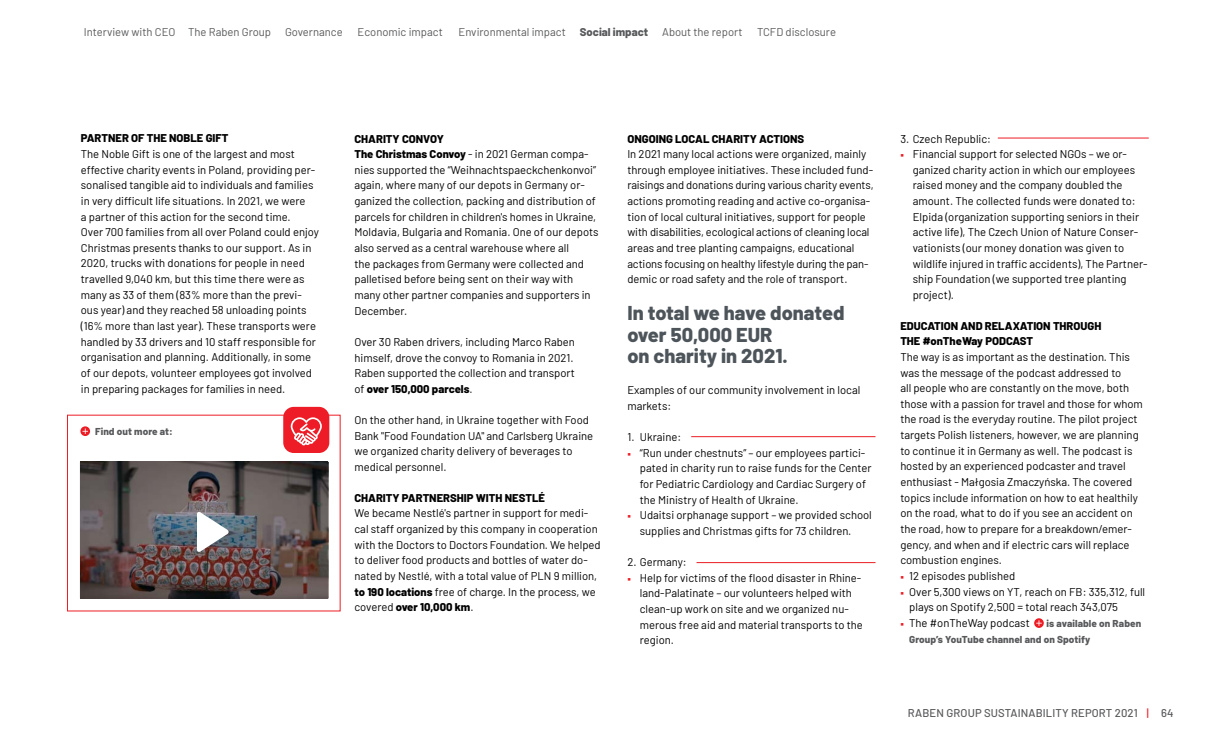
<style>
.page{position:relative;width:1230px;height:745px;background:#fff}
.page>*{position:absolute;margin:0;border:0;box-sizing:border-box;transform-origin:0 0}
.t1{font:800 20px/21.2px "Barlow";color:#4d555b}
.t2{font:11.25px/15.6px "Barlow";color:#000}
.t3{font:800 11.25px/15.6px "Barlow";color:#000}
.t4{font:11.25px "Barlow";color:#58595b}
.t5{font:500 11.25px "Barlow";letter-spacing:.01em;color:#58595b}
.t6{font:800 10px/15.6px "Barlow";letter-spacing:.01em;color:#58595b}
.s1{font-weight:800}
.s2{font-family:"Garamond Premr Pro";color:#ed1c24}
.s3{color:#ed1c24}
</style>
<div class="page">
<svg style="left:80px;top:426px;width:10px;height:10px"></svg>
<svg style="left:82px;top:428px;width:6px;height:5px"></svg>
<svg style="left:283px;top:406px;width:46px;height:46px"></svg>
<img style="left:80px;top:461px;width:248px;height:137px">
<svg style="left:1034px;top:618px;width:9px;height:9px"></svg>
<svg style="left:1036px;top:620px;width:5px;height:5px"></svg>
<hr style="left:691px;top:436px;width:184px;height:1px;background:#ed1c24">
<hr style="left:696px;top:562px;width:179px;height:1px;background:#ed1c24">
<hr style="left:997px;top:138px;width:151px;height:1px;background:#ed1c24">
<p class="t4" style="left:84px;top:24px;width:260px">Interview with CEO The Raben Group Governance</p>
<p class="t4" style="left:357px;top:24px;width:87px">Economic impact</p>
<p class="t4" style="left:458px;top:24px;width:285px">Environmental impact <span class="s1">Social impact</span> About the report</p>
<p class="t4" style="left:757px;top:24px;width:80px">TCFD disclosure</p>
<p class="t3" style="left:81px;top:130px;width:149px">PARTNER OF THE NOBLE GIFT</p>
<p class="t2" style="left:81px;top:145px;width:239px">The Noble Gift is one of the largest and most effective charity events in Poland, providing per&shy;sonalised tangible aid to individuals and families in very difficult life situations. In 2021, we were<br>a partner of this action for the second time.<br>Over 700 families from all over Poland could enjoy Christmas presents thanks to our support. As in 2020, trucks with donations for people in need travelled 9,040 km, but this time there were as many as 33 of them (83% more than the previ&shy;ous year) and they reached 58 unloading points (16% more than last year). These transports were handled by 33 drivers and 10 staff responsible for organisation and planning. Additionally, in some of our depots, volunteer employees got involved in preparing packages for families in need.</p>
<p class="t6" style="left:95px;top:422px;width:79px">Find out more at:</p>
<p class="t2" style="left:354px;top:130px;width:246px"><span class="s1">CHARITY CONVOY<br>The Christmas Convoy</span> - in 2021 German compa&shy;nies supported the “Weihnachtspaeckchenkonvoi” again, where many of our depots in Germany or&shy;ganized the collection, packing and distribution of parcels for children in children's homes in Ukraine, Moldavia, Bulgaria and Romania. One of our depots also served as a central warehouse where all<br>the packages from Germany were collected and palletised before being sent on their way with many other partner companies and supporters in December.</p>
<p class="t2" style="left:354px;top:333px;width:222px">Over 30 Raben drivers, including Marco Raben himself, drove the convoy to Romania in 2021.<br>Raben supported the collection and transport of <span class="s1">over 150,000 parcels</span>.</p>
<p class="t2" style="left:354px;top:411px;width:240px">On the other hand, in Ukraine together with Food Bank "Food Foundation UA" and Carlsberg Ukraine we organized charity delivery of beverages to medical personnel.</p>
<p class="t3" style="left:354px;top:489px;width:192px">CHARITY PARTNERSHIP WITH NESTLÉ</p>
<p class="t2" style="left:354px;top:504px;width:248px">We became Nestlé's partner in support for medi&shy;cal staff organized by this company in cooperation with the Doctors to Doctors Foundation. We helped to deliver food products and bottles of water do&shy;nated by Nestlé, with a total value of PLN 9 million, <span class="s1">to 190 locations</span> free of charge. In the process, we covered <span class="s1">over 10,000 km</span>.</p>
<p class="t3" style="left:627px;top:130px;width:178px">ONGOING LOCAL CHARITY ACTIONS</p>
<p class="t2" style="left:627px;top:146px;width:248px">In 2021 many local actions were organized, mainly through employee initiatives. These included fund&shy;raisings and donations during various charity events, actions promoting reading and active co-organisa&shy;tion of local cultural initiatives, support for people with disabilities, ecological actions of cleaning local areas and tree planting campaigns, educational actions focusing on healthy lifestyle during the pan&shy;demic or road safety and the role of transport.</p>
<h1 class="t1" style="left:627px;top:301px;width:219px">In total we have donated over 50,000 EUR<br>on charity in 2021.</h1>
<p class="t2" style="left:627px;top:381px;width:235px">Examples of our community involvement in local markets:</p>
<p class="t2" style="left:627px;top:428px;width:55px">1. Ukraine:</p>
<p class="t2" style="left:640px;top:444px;width:233px;text-indent:-12px"><span class="s2">■</span> “Run under chestnuts” – our employees partici&shy;pated in charity run to raise funds for the Center for Pediatric Cardiology and Cardiac Surgery of the Ministry of Health of Ukraine.</p>
<p class="t2" style="left:640px;top:506px;width:234px;text-indent:-12px"><span class="s2">■</span> Udaitsi orphanage support – we provided school supplies and Christmas gifts for 73 children.</p>
<p class="t2" style="left:627px;top:553px;width:61px">2. Germany:</p>
<p class="t2" style="left:640px;top:569px;width:225px;text-indent:-12px"><span class="s2">■</span> Help for victims of the flood disaster in Rhine&shy;land-Palatinate – our volunteers helped with clean-up work on site and we organized nu&shy;merous free aid and material transports to the region.</p>
<p class="t2" style="left:900px;top:130px;width:92px">3. Czech Republic:</p>
<p class="t2" style="left:912px;top:146px;width:236px;text-indent:-12px"><span class="s2">■</span> Financial support for selected NGOs – we or&shy;ganized charity action in which our employees raised money and the company doubled the amount. The collected funds were donated to:<br>Elpida (organization supporting seniors in their active life), The Czech Union of Nature Conser&shy;vationists (our money donation was given to wildlife injured in traffic accidents), The Partner&shy;ship Foundation (we supported tree planting project).</p>
<p class="t3" style="left:900px;top:317px;width:202px">EDUCATION AND RELAXATION THROUGH<br>THE #onTheWay PODCAST</p>
<p class="t2" style="left:900px;top:348px;width:244px">The way is as important as the destination. This was the message of the podcast addressed to<br>all people who are constantly on the move, both those with a passion for travel and those for whom the road is the everyday routine. The pilot project targets Polish listeners, however, we are planning to continue it in Germany as well. The podcast is hosted by an experienced podcaster and travel enthusiast - Małgosia Zmaczyńska. The covered topics include information on how to eat healthily on the road, what to do if you see an accident on the road, how to prepare for a breakdown/emer&shy;gency, and when and if electric cars will replace combustion engines.</p>
<p class="t2" style="left:900px;top:567px;width:116px"><span class="s2">■</span> 12 episodes published</p>
<p class="t2" style="left:909px;top:583px;width:237px;text-indent:-9px"><span class="s2">■</span> Over 5,300 views on YT, reach on FB: 335,312, full plays on Spotify 2,500 = total reach 343,075</p>
<p class="t2" style="left:900px;top:614px;width:131px"><span class="s2">■</span> The #onTheWay podcast</p>
<p class="t6" style="left:909px;top:614px;width:233px;text-indent:137px">is available on Raben<br>Group’s YouTube channel and on Spotify</p>
<p class="t5" style="left:908px;top:705px;width:267px">RABEN GROUP SUSTAINABILITY REPORT 2021 <span class="s3">|</span> 64</p>
</div>
